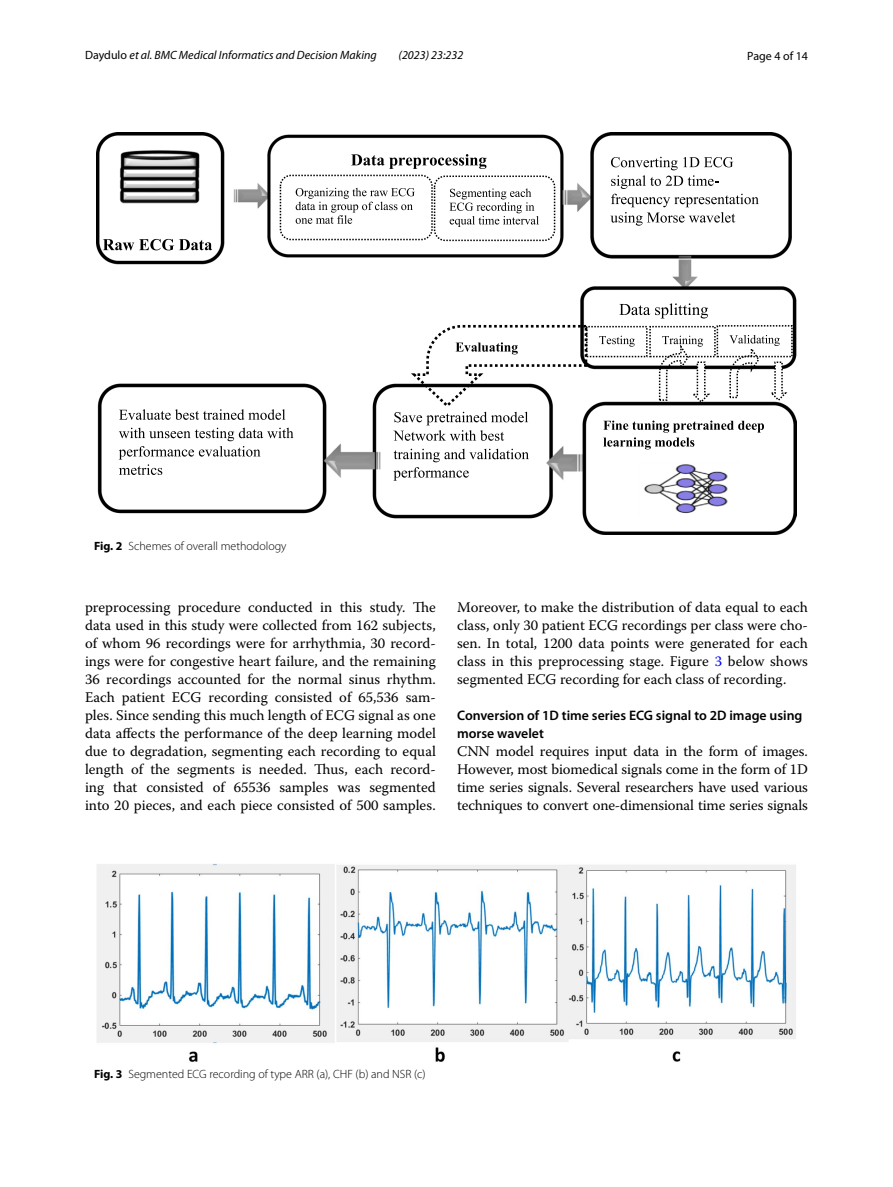
<style>
.page{position:relative;width:893px;height:1187px;background:#fff}
.page>*{position:absolute;margin:0;border:0;box-sizing:border-box;transform-origin:0 0}
.t1{font:14.7px/18px "Warnock Pro";color:#000;text-align:justify}
.t2{font:600 13.8px/18px "Myriad Pro";color:#000}
.t3{font:300 12px "Myriad Pro";color:#000}
.t4{font:italic 12px "Myriad Pro";color:#000}
.t5{font:12px "Myriad Pro";color:#000}
.s1{font-style:normal}
.s2{font-weight:700}
.s3{color:#00f}
</style>
<div class="page">
<img style="left:96px;top:133px;width:701px;height:401px">
<svg style="left:103px;top:239px;width:109px;height:11px"></svg>
<svg style="left:351px;top:154px;width:135px;height:15px"></svg>
<svg style="left:280px;top:175px;width:275px;height:66px"></svg>
<svg style="left:610px;top:157px;width:149px;height:69px"></svg>
<svg style="left:619px;top:303px;width:89px;height:15px"></svg>
<svg style="left:603px;top:420px;width:161px;height:29px"></svg>
<svg style="left:393px;top:412px;width:135px;height:29px"></svg>
<svg style="left:393px;top:448px;width:136px;height:32px"></svg>
<svg style="left:411px;top:325px;width:382px;height:81px"></svg>
<svg style="left:119px;top:409px;width:166px;height:11px"></svg>
<svg style="left:119px;top:427px;width:175px;height:48px"></svg>
<img style="left:97px;top:863px;width:699px;height:199px">
<p class="t4" style="left:85px;top:48px;width:293px"><span class="s1">Daydulo</span> et al. BMC Medical Informatics and Decision Making</p>
<p class="t4" style="left:399px;top:48px;width:66px">(2023) 23:232</p>
<p class="t5" style="left:747px;top:48px;width:62px">Page 4 of 14</p>
<p class="t3" style="left:94px;top:539px;width:194px"><span class="s2">Fig. 2</span> Schemes of overall methodology</p>
<p class="t1" style="left:85px;top:597px;width:352px">preprocessing procedure conducted in this study. The data used in this study were collected from 162 subjects, of whom 96 recordings were for arrhythmia, 30 record&shy;ings were for congestive heart failure, and the remaining 36 recordings accounted for the normal sinus rhythm.<br>Each patient ECG recording consisted of 65,536 sam&shy;ples. Since sending this much length of ECG signal as one data affects the performance of the deep learning model due to degradation, segmenting each recording to equal length of the segments is needed. Thus, each record&shy;ing that consisted of 65536 samples was segmented into 20 pieces, and each piece consisted of 500 samples.</p>
<p class="t1" style="left:457px;top:597px;width:352px">Moreover, to make the distribution of data equal to each class, only 30 patient ECG recordings per class were cho&shy;sen. In total, 1200 data points were generated for each class in this preprocessing stage. Figure <span class="s3">3</span> below shows segmented ECG recording for each class of recording.</p>
<p class="t2" style="left:457px;top:705px;width:347px">Conversion of 1D time series ECG signal to 2D image using morse wavelet</p>
<p class="t1" style="left:457px;top:741px;width:352px">CNN model requires input data in the form of images.<br>However, most biomedical signals come in the form of 1D time series signals. Several researchers have used various techniques to convert one-dimensional time series signals</p>
<p class="t3" style="left:94px;top:1067px;width:333px"><span class="s2">Fig. 3</span> Segmented ECG recording of type ARR (a), CHF (b) and NSR (c)</p>
</div>
